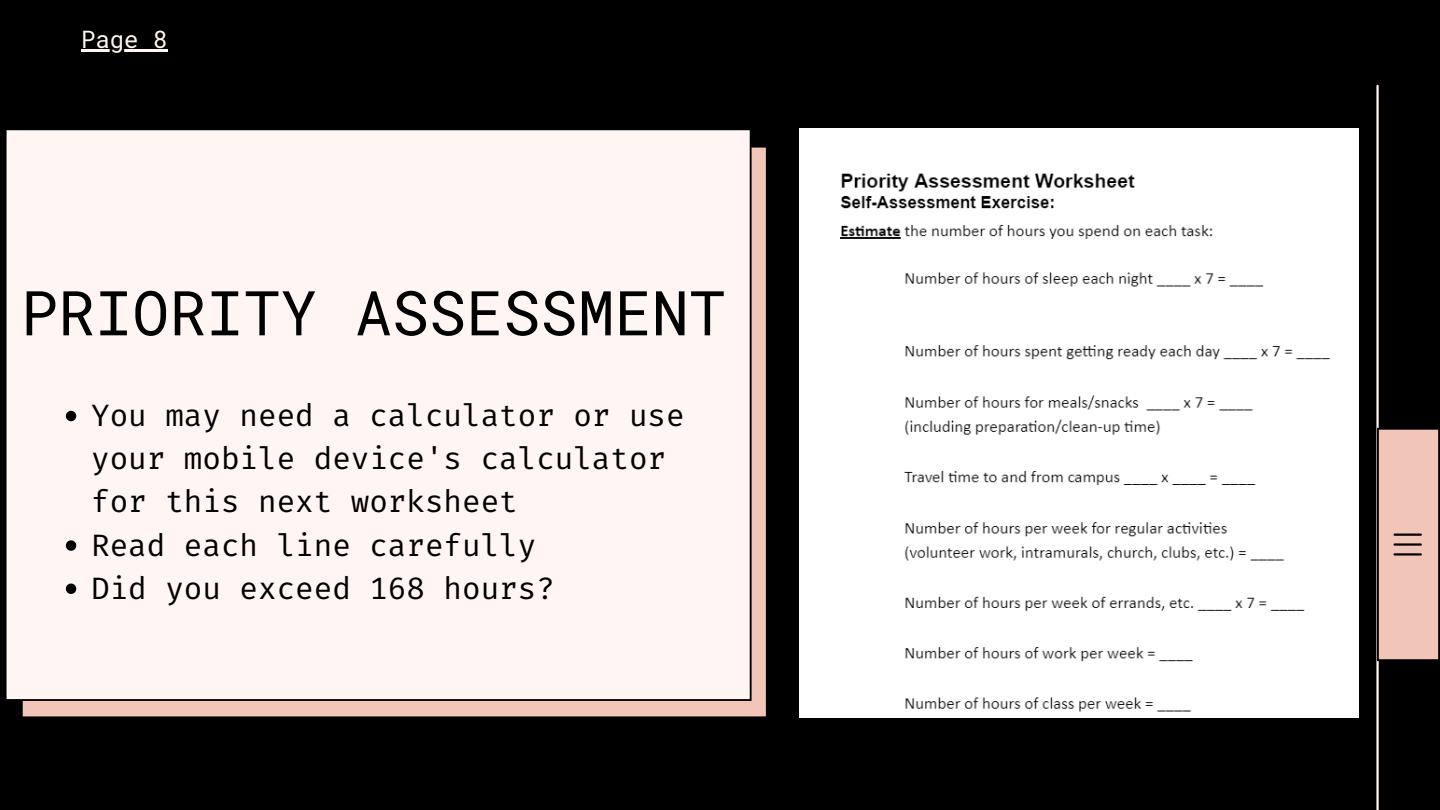
<style>
.page{position:relative;width:1440px;height:810px;background:#000}
.page>*{position:absolute;margin:0;border:0;box-sizing:border-box;transform-origin:0 0}
.t1{font:61.8px "Roboto Mono";color:#000}
.t2{font:30.9px/43.2px "Fira Code";color:#000}
.t3{font:24px "Roboto Mono";color:#fff5f2}
</style>
<div class="page">
<hr style="left:1376px;top:86px;width:3px;height:724px;background:#fff5f2">
<div style="left:1378px;top:429px;width:61px;height:231px;background:#f1c5b8"></div>
<hr style="left:1377px;top:430px;width:2px;height:229px;background:#000">
<hr style="left:1438px;top:430px;width:2px;height:229px;background:#000">
<hr style="left:1379px;top:659px;width:59px;height:2px;background:#000">
<hr style="left:1379px;top:428px;width:59px;height:2px;background:#000">
<hr style="left:1395px;top:543px;width:26px;height:3px;background:#000">
<hr style="left:1395px;top:534px;width:26px;height:2px;background:#000">
<hr style="left:1395px;top:553px;width:26px;height:3px;background:#000">
<img style="left:800px;top:128px;width:558px;height:590px">
<div style="left:22px;top:147px;width:745px;height:570px;background:#f1c5b8"></div>
<hr style="left:21px;top:148px;width:2px;height:568px;background:#000">
<hr style="left:766px;top:148px;width:2px;height:568px;background:#000">
<hr style="left:23px;top:716px;width:743px;height:2px;background:#000">
<hr style="left:23px;top:146px;width:743px;height:2px;background:#000">
<div style="left:6px;top:129px;width:745px;height:571px;background:#fff5f2"></div>
<hr style="left:5px;top:130px;width:2px;height:569px;background:#000">
<hr style="left:750px;top:130px;width:2px;height:569px;background:#000">
<hr style="left:7px;top:699px;width:743px;height:2px;background:#000">
<hr style="left:7px;top:128px;width:743px;height:2px;background:#000">
<svg style="left:66px;top:411px;width:10px;height:10px"></svg>
<svg style="left:66px;top:540px;width:10px;height:11px"></svg>
<svg style="left:66px;top:584px;width:10px;height:10px"></svg>
<hr style="left:81px;top:49px;width:86px;height:3px;background:#fff5f2">
<p class="t3" style="left:81px;top:23px;width:88px">Page 8</p>
<h1 class="t1" style="left:21px;top:271px;width:707px">PRIORITY ASSESSMENT</h1>
<p class="t2" style="left:91px;top:394px;width:595px">You may need a calculator or use your mobile device's calculator for this next worksheet<br>Read each line carefully<br>Did you exceed 168 hours?</p>
</div>
